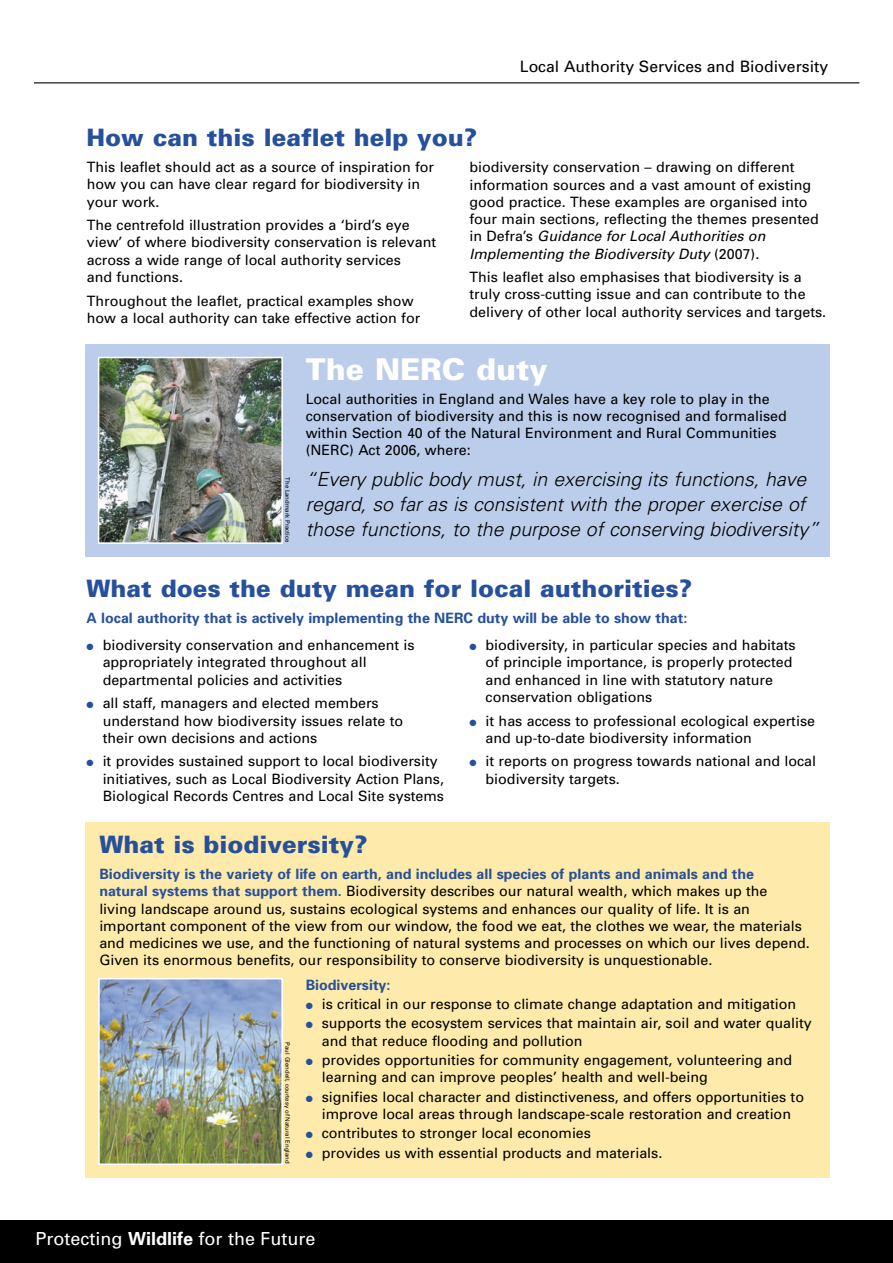
<style>
.page{position:relative;width:893px;height:1263px;background:#fff}
.page>*{position:absolute;margin:0;border:0;box-sizing:border-box;transform-origin:0 0}
.t1{font:900 30px "Univers";color:#fff}
.t2{font:900 24px "Univers";color:#27509c}
.t3{font:italic 300 19.5px/24.8px "Univers";color:#000}
.t4{font:18px "Univers";color:#fff}
.t5{font:15.75px "Univers";color:#000}
.t6{font:14.25px/17.2px "Univers";color:#000}
.t7{font:700 14.25px "Univers";color:#27509c}
.t8{font:6px "Univers";color:#000}
.s1{font-style:italic}
.s2{color:#27509c}
.s3{font-weight:700;color:#27509c}
.s4{font-weight:700}
</style>
<div class="page">
<div style="left:85px;top:344px;width:744px;height:213px;background:#bbcdea"></div>
<div style="left:85px;top:823px;width:744px;height:355px;background:#feebab"></div>
<hr style="left:34px;top:82px;width:825px;height:1px;background:#000">
<div style="left:0;top:1220px;width:892px;height:43px;background:#000"></div>
<img style="left:101px;top:360px;width:179px;height:181px">
<div style="left:98px;top:357px;width:185px;height:187px;border:2px solid #fff"></div>
<img style="left:101px;top:981px;width:179px;height:181px">
<div style="left:98px;top:978px;width:185px;height:187px;border:2px solid #fff"></div>
<h2 class="t2" style="left:87px;top:129px;width:392px">How can this leaflet help you?</h2>
<p class="t5" style="left:520px;top:61px;width:310px">Local Authority Services and Biodiversity</p>
<p class="t6" style="left:87px;top:160px;width:349px">This leaflet should act as a source of inspiration for how you can have clear regard for biodiversity in your work.</p>
<p class="t6" style="left:87px;top:218px;width:351px">The centrefold illustration provides a ‘bird’s eye view’ of where biodiversity conservation is relevant across a wide range of local authority services<br>and functions.</p>
<p class="t6" style="left:87px;top:293px;width:335px">Throughout the leaflet, practical examples show how a local authority can take effective action for</p>
<p class="t6" style="left:469px;top:160px;width:351px">biodiversity conservation – drawing on different information sources and a vast amount of existing good practice. These examples are organised into four main sections, reflecting the themes presented i n D e f r a ’s <span class="s1">Guidance for Local Authorities on Implementing the Biodiversity Duty</span> ( 2 0 0 7 ) .</p>
<p class="t6" style="left:469px;top:270px;width:358px">This leaflet also emphasises that biodiversity is a truly cross-cutting issue and can contribute to the delivery of other local authority services and targets.</p>
<p class="t8" style="left:290px;top:477px;width:66px;rotate:90deg">The Landmark Practice</p>
<h1 class="t1" style="left:306px;top:358px;width:243px">The NERC duty</h1>
<p class="t6" style="left:306px;top:391px;width:482px">Local authorities in England and Wales have a key role to play in the conservation of biodiversity and this is now recognised and formalised within Section 40 of the Natural Environment and Rural Communities (NERC) Act 2006, where:</p>
<h3 class="t3" style="left:306px;top:469px;width:518px">“Every public body must, in exercising its functions, have regard, so far as is consistent with the proper exercise of those functions, to the purpose of conserving biodiversity ”</h3>
<h2 class="t2" style="left:87px;top:579px;width:607px">What does the duty mean for local authorities?</h2>
<p class="t7" style="left:87px;top:612px;width:602px">A local authority that is actively implementing the NERC duty will be able to show that:</p>
<p class="t6" style="left:485px;top:638px;width:311px;text-indent:-16px"><span class="s2">●</span> biodiversity, in particular species and habitats of principle importance, is properly protected and enhanced in line with statutory nature conservation obligations</p>
<p class="t6" style="left:485px;top:713px;width:331px;text-indent:-16px"><span class="s2">●</span> it has access to professional ecological expertise and up-to-date biodiversity information</p>
<p class="t6" style="left:485px;top:754px;width:332px;text-indent:-16px"><span class="s2">●</span> it reports on progress towards national and local biodiversity targets.</p>
<p class="t6" style="left:103px;top:638px;width:313px;text-indent:-16px"><span class="s2">●</span> biodiversity conservation and enhancement is appropriately integrated throughout all departmental policies and activities</p>
<p class="t6" style="left:103px;top:696px;width:302px;text-indent:-16px"><span class="s2">●</span> all staff, managers and elected members understand how biodiversity issues relate to their own decisions and actions</p>
<p class="t6" style="left:103px;top:754px;width:343px;text-indent:-16px"><span class="s2">●</span> it provides sustained support to local biodiversity initiatives, such as Local Biodiversity Action Plans,<br>Biological Records Centres and Local Site systems</p>
<h2 class="t2" style="left:99px;top:836px;width:270px">What is biodiversity?</h2>
<p class="t6" style="left:99px;top:867px;width:711px"><span class="s3">Biodiversity is the variety of life on earth, and includes all species of plants and animals and the<br>natural systems that support them.</span> Biodiversity describes our natural wealth, which makes up the<br>living landscape around us, sustains ecological systems and enhances our quality of life. It is an important component of the view from our window, the food we eat, the clothes we wear, the materials and medicines we use, and the functioning of natural systems and processes on which our lives depend.<br>Given its enormous benefits, our responsibility to conserve biodiversity is unquestionable.</p>
<p class="t7" style="left:306px;top:979px;width:86px">Biodiversity:</p>
<p class="t6" style="left:306px;top:997px;width:492px"><span class="s2">●</span> is critical in our response to climate change adaptation and mitigation</p>
<p class="t6" style="left:322px;top:1016px;width:491px;text-indent:-16px"><span class="s2">●</span> supports the ecosystem services that maintain air, soil and water quality and that reduce flooding and pollution</p>
<p class="t6" style="left:322px;top:1053px;width:472px;text-indent:-16px"><span class="s2">●</span> provides opportunities for community engagement, volunteering and learning and can improve peoples’ health and well-being</p>
<p class="t6" style="left:306px;top:1089px;width:500px;text-align:center"><span class="s2">●</span> signifies local character and distinctiveness, and offers opportunities to improve local areas through landscape-scale restoration and creation</p>
<p class="t6" style="left:306px;top:1126px;width:287px"><span class="s2">●</span> contributes to stronger local economies</p>
<p class="t6" style="left:306px;top:1145px;width:358px"><span class="s2">●</span> provides us with essential products and materials.</p>
<p class="t8" style="left:290px;top:1042px;width:123px;rotate:90deg">Paul Glendell, courtesy of Natural England</p>
<p class="t4" style="left:36px;top:1232px;width:281px">Protecting <span class="s4">Wildlife</span> for the Future</p>
</div>
